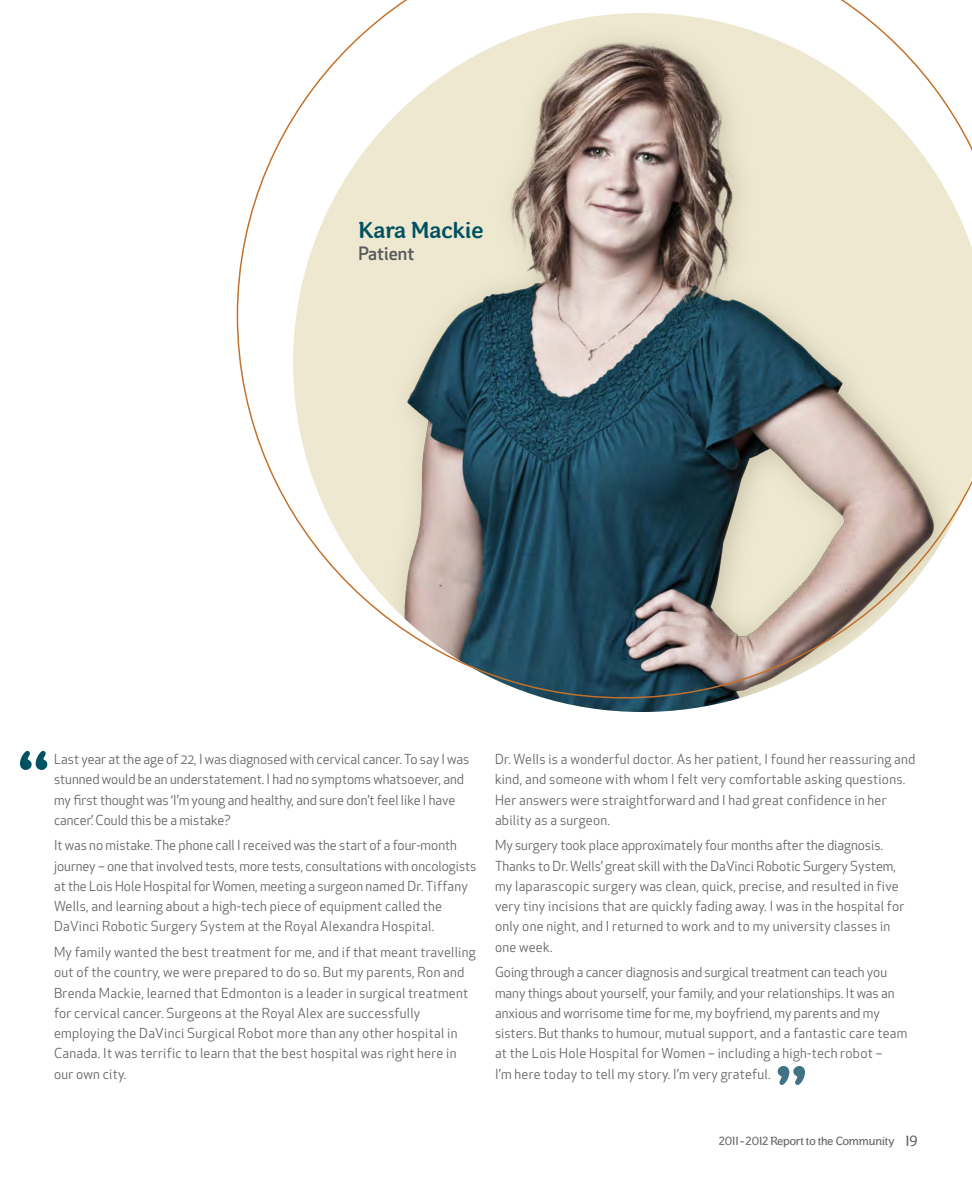
<style>
.page{position:relative;width:972px;height:1188px;background:#fff}
.page>*{position:absolute;margin:0;border:0;box-sizing:border-box;transform-origin:0 0}
.t1{font:86.25px "Oz";color:#005262}
.t2{font:86.25px "Oz";color:#407383}
.t3{font:500 23.25px "Oz";color:#005262}
.t4{font:500 18px "Apex New";color:#58595b}
.t5{font:15px "Oz";color:#636466}
.t6{font:13.5px/20.2px "Apex New";letter-spacing:.02em;color:#636466}
.t7{font:13.5px/20.2px "Apex New";color:#636466}
.t8{font:12px "Oz";letter-spacing:-.005em;color:#636466}
</style>
<div class="page">
<svg style="left:237px;top:0;width:735px;height:699px"></svg>
<h2 class="t3" style="left:358px;top:216px;width:127px">Kara Mackie</h2>
<h3 class="t4" style="left:358px;top:241px;width:57px">Patient</h3>
<h1 class="t1" style="left:14px;top:731px;width:40px">“</h1>
<p class="t7" style="left:54px;top:749px;width:417px">Last year at the age of 22, I was diagnosed with cervical cancer. To say I was stunned would be an understatement. I had no symptoms whatsoever, and my first thought was ‘I’m young and healthy, and sure don’t feel like I have cancer.’ Could this be a mistake?</p>
<p class="t7" style="left:54px;top:835px;width:424px">It was no mistake. The phone call I received was the start of a four-month journey – one that involved tests, more tests, consultations with oncologists at the Lois Hole Hospital for Women, meeting a surgeon named Dr. Tiffany Wells, and learning about a high-tech piece of equipment called the DaVinci Robotic Surgery System at the Royal Alexandra Hospital.</p>
<p class="t6" style="left:54px;top:942px;width:423px">My family wanted the best treatment for me, and if that meant travelling out of the country, we were prepared to do so. But my parents, Ron and Brenda Mackie, learned that Edmonton is a leader in surgical treatment for cervical cancer. Surgeons at the Royal Alex are successfully employing the DaVinci Surgical Robot more than any other hospital in Canada. It was terrific to learn that the best hospital was right here in our own city.</p>
<p class="t6" style="left:495px;top:749px;width:422px">Dr. Wells is a wonderful doctor. As her patient, I found her reassuring and kind, and someone with whom I felt very comfortable asking questions.<br>Her answers were straightforward and I had great confidence in her ability as a surgeon.</p>
<p class="t6" style="left:495px;top:835px;width:411px">My surgery took place approximately four months after the diagnosis.<br>Thanks to Dr. Wells’ great skill with the DaVinci Robotic Surgery System, my laparascopic surgery was clean, quick, precise, and resulted in five very tiny incisions that are quickly fading away. I was in the hospital for only one night, and I returned to work and to my university classes in one week.</p>
<p class="t7" style="left:495px;top:962px;width:414px">Going through a cancer diagnosis and surgical treatment can teach you many things about yourself, your family, and your relationships. It was an anxious and worrisome time for me, my boyfriend, my parents and my sisters. But thanks to humour, mutual support, and a fantastic care team at the Lois Hole Hospital for Women – including a high-tech robot –<br>I’m here today to tell my story. I’m very grateful.</p>
<h1 class="t2" style="left:773px;top:1046px;width:40px">”</h1>
<p class="t8" style="left:719px;top:1134px;width:177px">2011-2012 Report to the Community</p>
<p class="t5" style="left:906px;top:1132px;width:14px">19</p>
</div>
